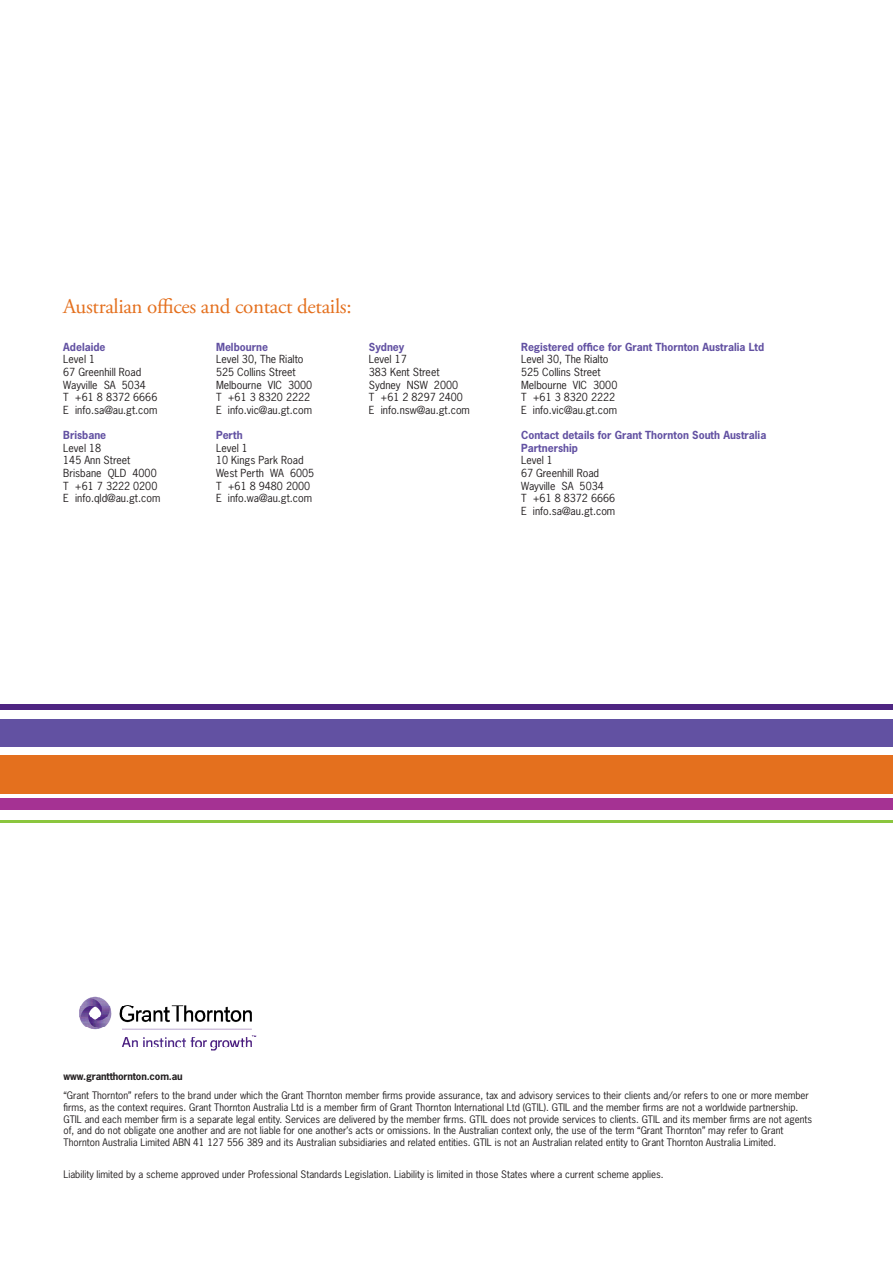
<style>
.page{position:relative;width:893px;height:1263px;background:#fff}
.page>*{position:absolute;margin:0;border:0;box-sizing:border-box;transform-origin:0 0}
.t1{font:21px "Adobe Garamond Pro";letter-spacing:-.015em;color:#e4701e}
.t2{font:10.5px "News Gothic Std";color:#231f20}
.t3{font:700 10.5px/12.6px "News Gothic Std";color:#6251a2}
.t4{font:9.75px/11.7px "News Gothic Std";color:#231f20}
.t5{font:700 9.75px "News Gothic Std";letter-spacing:-.015em;color:#231f20}
</style>
<div class="page">
<div style="left:0;top:704px;width:893px;height:6px;background:#4e2582"></div>
<div style="left:0;top:719px;width:893px;height:28px;background:#6251a2"></div>
<div style="left:0;top:755px;width:893px;height:38px;background:#e4701e"></div>
<div style="left:0;top:799px;width:893px;height:11px;background:#a53293"></div>
<hr style="left:0;top:820px;width:893px;height:3px;background:#8bc63e">
<img style="left:79px;top:996px;width:178px;height:55px">
<p class="t1" style="left:63px;top:294px;width:290px">Australian offices and contact details:</p>
<p class="t3" style="left:63px;top:340px;width:44px">Adelaide</p>
<p class="t2" style="left:63px;top:353px;width:33px">Level 1</p>
<p class="t2" style="left:63px;top:365px;width:80px">67 Greenhill Road</p>
<p class="t2" style="left:63px;top:378px;width:84px">Wayville SA 5034</p>
<p class="t2" style="left:63px;top:390px;width:96px">T +61 8 8372 6666</p>
<p class="t2" style="left:63px;top:403px;width:96px">E info.sa@au.gt.com</p>
<p class="t3" style="left:63px;top:429px;width:45px">Brisbane</p>
<p class="t2" style="left:63px;top:441px;width:39px">Level 18</p>
<p class="t2" style="left:63px;top:454px;width:69px">145 Ann Street</p>
<p class="t2" style="left:63px;top:466px;width:95px">Brisbane QLD 4000</p>
<p class="t2" style="left:63px;top:479px;width:96px">T +61 7 3222 0200</p>
<p class="t2" style="left:63px;top:491px;width:99px">E info.qld@au.gt.com</p>
<p class="t3" style="left:216px;top:340px;width:53px">Melbourne</p>
<p class="t2" style="left:216px;top:353px;width:89px">Level 30, The Rialto</p>
<p class="t2" style="left:216px;top:365px;width:81px">525 Collins Street</p>
<p class="t2" style="left:216px;top:378px;width:98px">Melbourne VIC 3000</p>
<p class="t2" style="left:216px;top:390px;width:96px">T +61 3 8320 2222</p>
<p class="t2" style="left:216px;top:403px;width:98px">E info.vic@au.gt.com</p>
<p class="t3" style="left:216px;top:429px;width:28px">Perth</p>
<p class="t2" style="left:216px;top:441px;width:33px">Level 1</p>
<p class="t2" style="left:216px;top:454px;width:89px">10 Kings Park Road</p>
<p class="t2" style="left:216px;top:466px;width:100px">West Perth WA 6005</p>
<p class="t2" style="left:216px;top:479px;width:96px">T +61 8 9480 2000</p>
<p class="t2" style="left:216px;top:491px;width:98px">E info.wa@au.gt.com</p>
<p class="t3" style="left:369px;top:340px;width:37px">Sydney</p>
<p class="t2" style="left:369px;top:353px;width:39px">Level 17</p>
<p class="t2" style="left:369px;top:365px;width:72px">383 Kent Street</p>
<p class="t2" style="left:369px;top:378px;width:91px">Sydney NSW 2000</p>
<p class="t2" style="left:369px;top:390px;width:96px">T +61 2 8297 2400</p>
<p class="t2" style="left:369px;top:403px;width:103px">E info.nsw@au.gt.com</p>
<p class="t3" style="left:521px;top:340px;width:245px">Registered office for Grant Thornton Australia Ltd</p>
<p class="t2" style="left:521px;top:353px;width:89px">Level 30, The Rialto</p>
<p class="t2" style="left:521px;top:365px;width:81px">525 Collins Street</p>
<p class="t2" style="left:521px;top:378px;width:98px">Melbourne VIC 3000</p>
<p class="t2" style="left:521px;top:390px;width:96px">T +61 3 8320 2222</p>
<p class="t2" style="left:521px;top:403px;width:98px">E info.vic@au.gt.com</p>
<p class="t3" style="left:521px;top:429px;width:247px">Contact details for Grant Thornton South Australia<br>Partnership</p>
<p class="t2" style="left:521px;top:454px;width:33px">Level 1</p>
<p class="t2" style="left:521px;top:466px;width:80px">67 Greenhill Road</p>
<p class="t2" style="left:521px;top:479px;width:84px">Wayville SA 5034</p>
<p class="t2" style="left:521px;top:491px;width:96px">T +61 8 8372 6666</p>
<p class="t2" style="left:521px;top:504px;width:96px">E info.sa@au.gt.com</p>
<p class="t5" style="left:64px;top:1070px;width:121px">www.grantthornton.com.au</p>
<p class="t4" style="left:64px;top:1089px;width:750px">“Grant Thornton” refers to the brand under which the Grant Thornton member firms provide assurance, tax and advisory services to their clients and/or refers to one or more member firms, as the context requires. Grant Thornton Australia Ltd is a member firm of Grant Thornton International Ltd (GTIL). GTIL and the member firms are not a worldwide partnership.<br>GTIL and each member firm is a separate legal entity. Services are delivered by the member firms. GTIL does not provide services to clients. GTIL and its member firms are not agents of, and do not obligate one another and are not liable for one another’s acts or omissions. In the Australian context only, the use of the term “Grant Thornton” may refer to Grant Thornton Australia Limited ABN 41 127 556 389 and its Australian subsidiaries and related entities. GTIL is not an Australian related entity to Grant Thornton Australia Limited.</p>
<p class="t4" style="left:64px;top:1168px;width:602px">Liability limited by a scheme approved under Professional Standards Legislation. Liability is limited in those States where a current scheme applies.</p>
</div>
